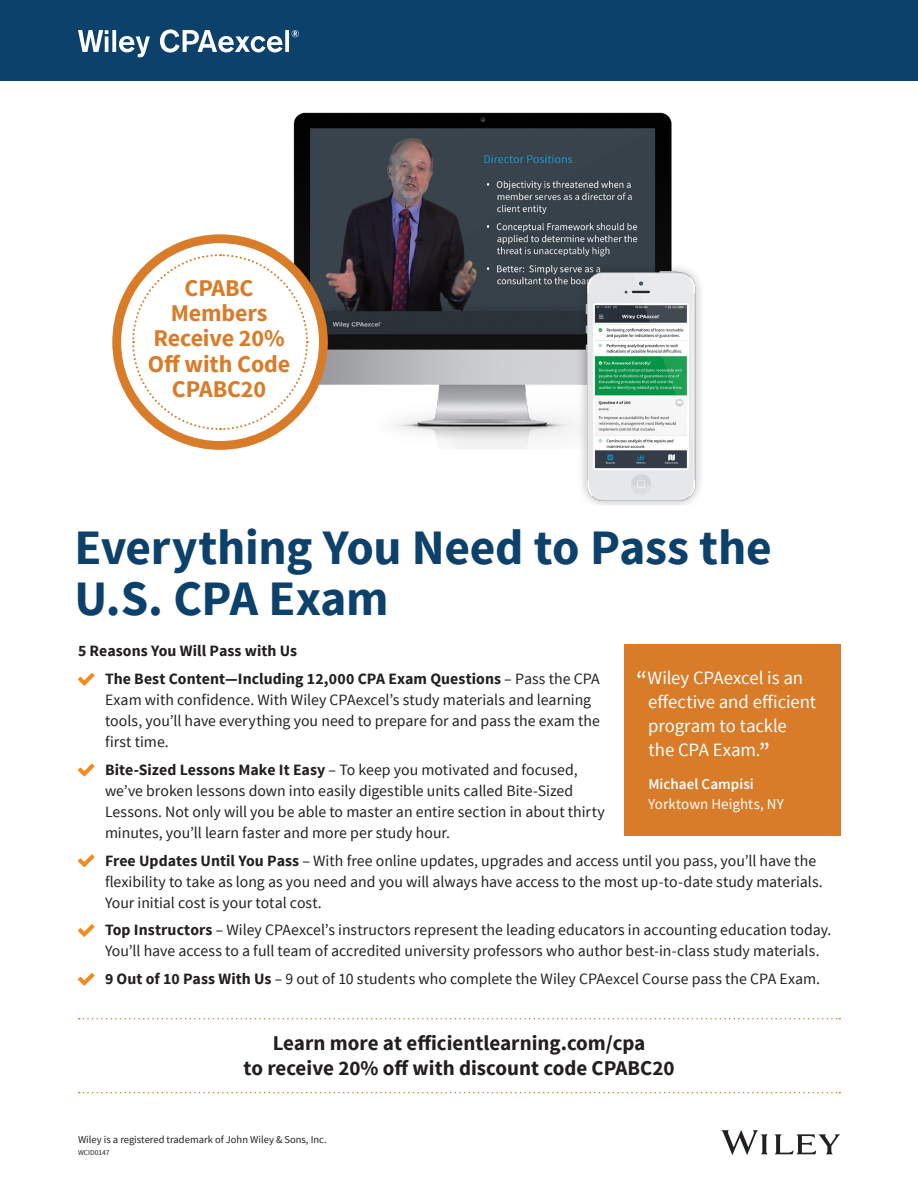
<style>
.page{position:relative;width:918px;height:1188px;background:#fff}
.page>*{position:absolute;margin:0;border:0;box-sizing:border-box;transform-origin:0 0}
.t1{font:700 49.5px/51px "Source Sans Pro";letter-spacing:-.01em;color:#0c416c}
.t2{font:700 24px/25.5px "Source Sans Pro";letter-spacing:-.005em;color:#d87c2a;text-align:center}
.t3{font:700 21px "Source Sans Pro";color:#231f20}
.t4{font:18.75px/24px "Source Sans Pro";letter-spacing:-.01em;color:#fff}
.t5{font:15.75px/21px "Source Sans Pro";color:#231f20}
.t6{font:700 15.75px "Source Sans Pro";letter-spacing:.005em;color:#231f20}
.t7{font:15px "Source Sans Pro";letter-spacing:.005em;color:#fff}
.t8{font:600 15px "Source Sans Pro";color:#fff}
.t9{font:10.5px "Source Sans Pro";color:#231f20}
.t10{font:7.5px "Source Sans Pro";color:#231f20}
.s1{font-weight:700}
.s2{font-size:26.25px}
</style>
<div class="page">
<svg style="left:78px;top:673px;width:16px;height:13px"></svg>
<svg style="left:78px;top:764px;width:16px;height:12px"></svg>
<svg style="left:78px;top:855px;width:16px;height:12px"></svg>
<svg style="left:78px;top:924px;width:16px;height:13px"></svg>
<svg style="left:78px;top:973px;width:16px;height:13px"></svg>
<img style="left:259px;top:112px;width:442px;height:393px">
<div style="left:0;top:0;width:918px;height:81px;background:#0c416c"></div>
<svg style="left:79px;top:1092px;width:761px;height:1px"></svg>
<svg style="left:79px;top:1018px;width:761px;height:1px"></svg>
<svg style="left:721px;top:1130px;width:119px;height:25px"></svg>
<svg style="left:117px;top:239px;width:206px;height:206px"></svg>
<div style="left:112px;top:234px;width:216px;height:216px;border:9px solid #d87c2a;border-radius:50%"></div>
<svg style="left:131px;top:253px;width:178px;height:178px"></svg>
<div style="left:624px;top:645px;width:216px;height:191px;background:#d87c2a"></div>
<svg style="left:78px;top:29px;width:221px;height:28px"></svg>
<p class="t2" style="left:148px;top:276px;width:144px">CPABC<br>Members<br>Receive 20%<br>Off with Code<br>CPABC20</p>
<p class="t1" style="left:75px;top:524px;width:699px">Everything You Need to Pass the<br>U.S. CPA Exam</p>
<p class="t6" style="left:78px;top:641px;width:221px">5 Reasons You Will Pass with Us</p>
<p class="t5" style="left:105px;top:669px;width:496px"><span class="s1">The Best Content—Including 12,000 CPA Exam Questions</span> – Pass the CPA Exam with confidence. With Wiley CPAexcel’s study materials and learning tools, you’ll have everything you need to prepare for and pass the exam the first time.</p>
<p class="t5" style="left:105px;top:759px;width:501px"><span class="s1">Bite-Sized Lessons Make It Easy</span> – To keep you motivated and focused, we’ve broken lessons down into easily digestible units called Bite-Sized Lessons. Not only will you be able to master an entire section in about thirty minutes, you’ll learn faster and more per study hour.</p>
<p class="t5" style="left:105px;top:850px;width:719px"><span class="s1">Free Updates Until You Pass</span> – With free online updates, upgrades and access until you pass, you’ll have the flexibility to take as long as you need and you will always have access to the most up-to-date study materials.<br>Your initial cost is your total cost.</p>
<p class="t5" style="left:105px;top:920px;width:728px"><span class="s1">Top Instructors</span> – Wiley CPAexcel’s instructors represent the leading educators in accounting education today.<br>You’ll have access to a full team of accredited university professors who author best-in-class study materials.</p>
<p class="t5" style="left:105px;top:969px;width:717px"><span class="s1">9 Out of 10 Pass With Us</span> – 9 out of 10 students who complete the Wiley CPAexcel Course pass the CPA Exam.</p>
<p class="t4" style="left:648px;top:667px;width:170px;text-indent:-12px"><span class="s2">“</span>Wiley CPAexcel is an effective and efficient program to tackle the CPA Exam.<span class="s2">”</span></p>
<p class="t8" style="left:648px;top:775px;width:107px">Michael Campisi</p>
<p class="t7" style="left:648px;top:795px;width:137px">Yorktown Heights, NY</p>
<p class="t3" style="left:273px;top:1029px;width:374px">Learn more at efficientlearning.com/cpa</p>
<p class="t3" style="left:244px;top:1054px;width:433px">to receive 20% off with discount code CPABC20</p>
<p class="t9" style="left:78px;top:1133px;width:250px">Wiley is a registered trademark of John Wiley &amp; Sons, Inc.</p>
<p class="t10" style="left:78px;top:1148px;width:33px">WCID0147</p>
</div>
